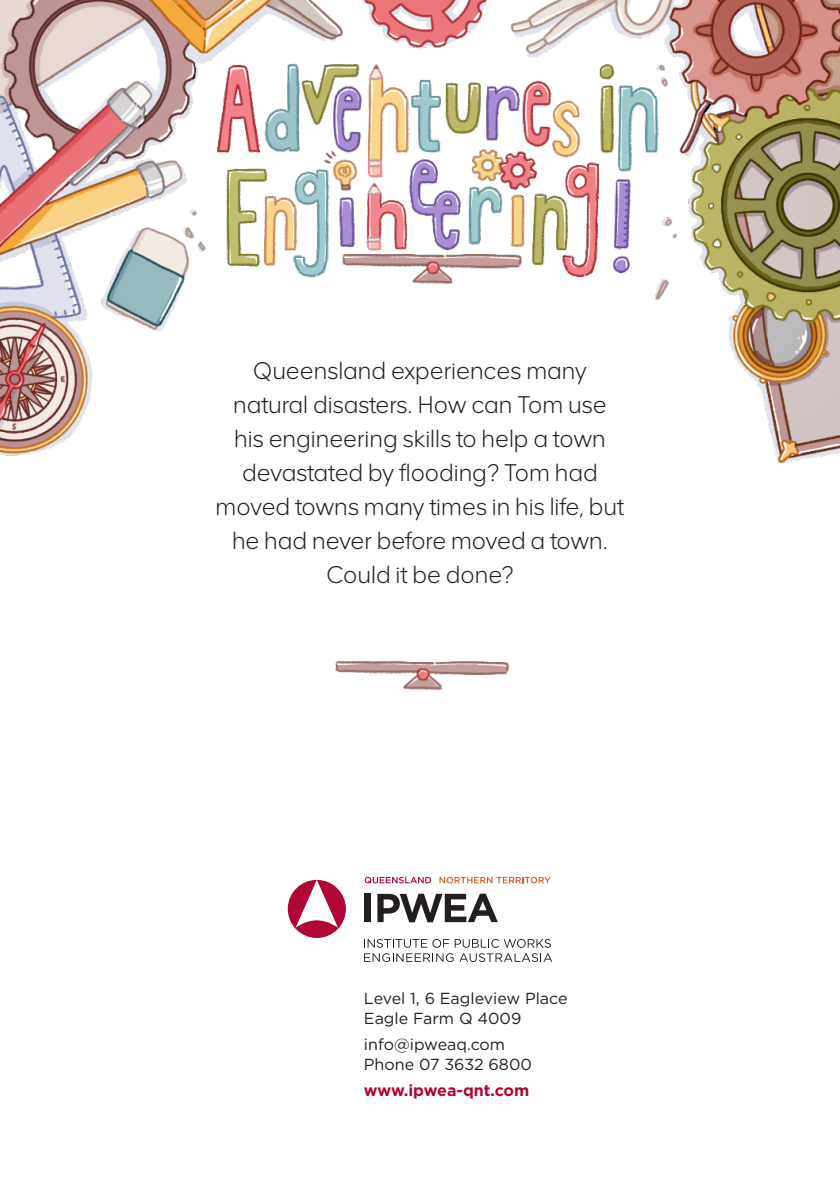
<style>
.page{position:relative;width:840px;height:1191px;background:#fff}
.page>*{position:absolute;margin:0;border:0;box-sizing:border-box;transform-origin:0 0}
.New_body_text_for_bo{font:300 24px/34px "AA Smart Sans";color:#231f20;text-align:center}
.t1{font:16px/20px "Gotham";color:#231f20}
.t2{font:700 16px "Gotham";letter-spacing:-.005em;color:#b10535}
</style>
<div class="page">
<img style="left:0;top:0;width:839px;height:464px">
<img style="left:335px;top:661px;width:175px;height:30px">
<div style="left:364px;top:894px;width:6px;height:28px;background:#231f20"></div>
<svg style="left:377px;top:893px;width:120px;height:29px"></svg>
<svg style="left:364px;top:939px;width:186px;height:8px"></svg>
<svg style="left:364px;top:953px;width:89px;height:9px"></svg>
<svg style="left:459px;top:953px;width:93px;height:9px"></svg>
<svg style="left:287px;top:880px;width:59px;height:58px"></svg>
<svg style="left:364px;top:876px;width:67px;height:7px"></svg>
<svg style="left:439px;top:876px;width:111px;height:7px"></svg>
<p class="New_body_text_for_bo" style="left:215px;top:353px;width:410px">Queensland experiences many natural disasters. How can Tom use his engineering skills to help a town devastated by flooding? Tom had moved towns many times in his life, but he had never before moved a town.<br>Could it be done?</p>
<p class="t1" style="left:364px;top:988px;width:205px">Level 1, 6 Eagleview Place<br>Eagle Farm Q 4009</p>
<p class="t1" style="left:364px;top:1034px;width:169px">info@ipweaq.com<br>Phone 07 3632 6800</p>
<p class="t2" style="left:364px;top:1080px;width:167px">www.ipwea-qnt.com</p>
</div>
